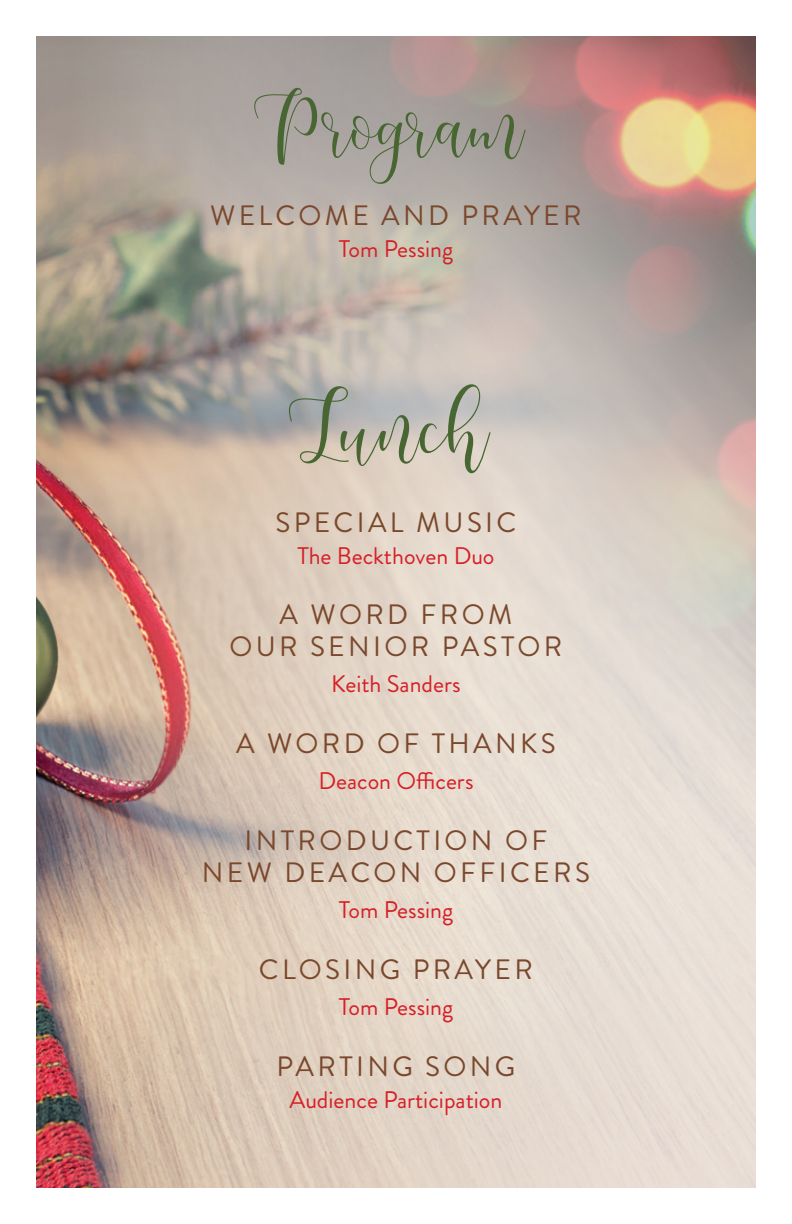
<style>
.page{position:relative;width:792px;height:1224px;background:#fff}
.page>*{position:absolute;margin:0;border:0;box-sizing:border-box;transform-origin:0 0}
.t1{font:italic 104px "Maheisa Script";color:#486632}
.t2{font:italic 92px "Maheisa Script";color:#486632}
.t3{font:28px/32px "Brandon Grotesque";letter-spacing:.12em;color:#7a482c;text-align:center}
.t4{font:24px "Brandon Grotesque";color:#d62027}
</style>
<div class="page">
<img style="left:36px;top:1020px;width:720px;height:168px">
<img style="left:36px;top:36px;width:720px;height:984px">
<h2 class="t2" style="left:262px;top:72px;width:295px">Program</h2>
<p class="t3" style="left:210px;top:200px;width:373px">WELCOME AND PRAYER</p>
<p class="t4" style="left:339px;top:233px;width:116px">Tom Pessing</p>
<h1 class="t1" style="left:297px;top:367px;width:200px">Lunch</h1>
<p class="t3" style="left:275px;top:506px;width:242px">SPECIAL MUSIC</p>
<p class="t4" style="left:297px;top:539px;width:199px">The Beckthoven Duo</p>
<p class="t3" style="left:229px;top:599px;width:335px">A WORD FROM<br>OUR SENIOR PASTOR</p>
<p class="t4" style="left:331px;top:668px;width:131px">Keith Sanders</p>
<p class="t3" style="left:236px;top:728px;width:321px">A WORD OF THANKS</p>
<p class="t4" style="left:318px;top:764px;width:157px">Deacon Officers</p>
<p class="t3" style="left:202px;top:825px;width:390px">INTRODUCTION OF<br>NEW DEACON OFFICERS</p>
<p class="t4" style="left:339px;top:893px;width:116px">Tom Pessing</p>
<p class="t3" style="left:259px;top:954px;width:275px">CLOSING PRAYER</p>
<p class="t4" style="left:339px;top:990px;width:116px">Tom Pessing</p>
<p class="t3" style="left:276px;top:1050px;width:241px">PARTING SONG</p>
<p class="t4" style="left:290px;top:1083px;width:214px">Audience Participation</p>
</div>
